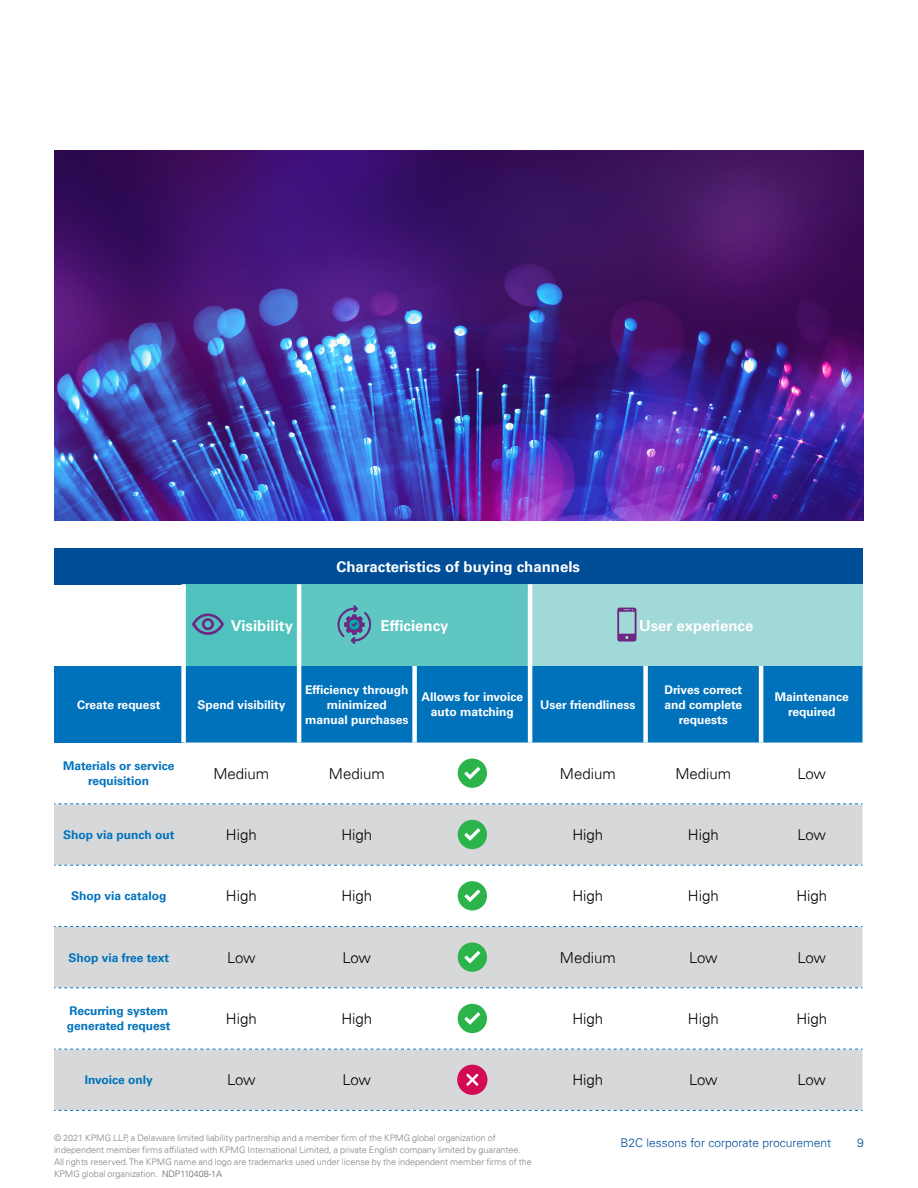
<style>
.page{position:relative;width:918px;height:1188px;background:#fff}
.page>*{position:absolute;margin:0;border:0;box-sizing:border-box;transform-origin:0 0}
.t1{font:300 15px "Univers 45";color:#000}
.t2{font:700 15px "Univers 65";color:#fff}
.t3{font:700 12px/15px "Univers 65";color:#fff;text-align:center}
.t4{font:700 12px/15px "Univers 65";color:#0072bc;text-align:center}
.t5{font:300 12px "Univers 45";color:#004e98}
.t6{font:300 9px/12px "Univers 45";color:#808285}
.s1{color:#636466}
</style>
<div class="page">
<div style="left:54px;top:548px;width:808px;height:36px;background:#004e98"></div>
<div style="left:184px;top:584px;width:115px;height:82px;background:#4fc2be"></div>
<div style="left:299px;top:584px;width:231px;height:82px;background:#60c6c2"></div>
<div style="left:530px;top:584px;width:332px;height:82px;background:#a0d9d7"></div>
<div style="left:54px;top:666px;width:130px;height:77px;background:#0072bc"></div>
<div style="left:186px;top:666px;width:676px;height:77px;background:#0072bc"></div>
<svg style="left:54px;top:804px;width:808px;height:306px;fill:#d6d8d9"></svg>
<svg style="left:54px;top:803px;width:808px;height:1px"></svg>
<svg style="left:54px;top:865px;width:808px;height:1px"></svg>
<svg style="left:54px;top:926px;width:808px;height:1px"></svg>
<svg style="left:54px;top:987px;width:808px;height:1px"></svg>
<svg style="left:54px;top:1049px;width:808px;height:1px"></svg>
<svg style="left:54px;top:1110px;width:808px;height:1px"></svg>
<div style="left:181px;top:666px;width:5px;height:77px;background:#fff"></div>
<hr style="left:297px;top:666px;width:4px;height:77px;background:#fff">
<div style="left:412px;top:666px;width:5px;height:77px;background:#fff"></div>
<hr style="left:528px;top:666px;width:4px;height:77px;background:#fff">
<div style="left:181px;top:584px;width:5px;height:82px;background:#fff"></div>
<hr style="left:297px;top:584px;width:4px;height:82px;background:#fff">
<hr style="left:528px;top:584px;width:4px;height:82px;background:#fff">
<div style="left:643px;top:666px;width:5px;height:77px;background:#fff"></div>
<hr style="left:759px;top:666px;width:4px;height:77px;background:#fff">
<svg style="left:458px;top:759px;width:29px;height:29px"></svg>
<svg style="left:458px;top:820px;width:29px;height:29px"></svg>
<svg style="left:458px;top:881px;width:29px;height:29px"></svg>
<svg style="left:458px;top:942px;width:29px;height:30px"></svg>
<svg style="left:458px;top:1004px;width:29px;height:29px"></svg>
<div style="left:457px;top:1065px;width:30px;height:30px;background:#d30b55;border-radius:50%"></div>
<svg style="left:466px;top:1074px;width:12px;height:12px"></svg>
<svg style="left:192px;top:613px;width:32px;height:22px"></svg>
<svg style="left:337px;top:605px;width:34px;height:39px"></svg>
<svg style="left:617px;top:608px;width:19px;height:34px"></svg>
<img style="left:54px;top:151px;width:810px;height:369px">
<h1 class="t2" style="left:336px;top:558px;width:245px">Characteristics of buying channels</h1>
<h1 class="t2" style="left:231px;top:617px;width:64px">Visibility</h1>
<h1 class="t2" style="left:381px;top:617px;width:69px">Efficiency</h1>
<h1 class="t2" style="left:639px;top:617px;width:116px">User experience</h1>
<h2 class="t3" style="left:77px;top:697px;width:85px">Create request</h2>
<h2 class="t3" style="left:197px;top:697px;width:90px">Spend visibility</h2>
<h2 class="t3" style="left:305px;top:682px;width:105px">Efficiency through minimized manual purchases</h2>
<h2 class="t3" style="left:421px;top:690px;width:103px">Allows for invoice auto matching</h2>
<h2 class="t3" style="left:540px;top:697px;width:97px">User friendliness</h2>
<h2 class="t3" style="left:664px;top:682px;width:79px">Drives correct and complete requests</h2>
<h2 class="t3" style="left:775px;top:690px;width:75px">Maintenance required</h2>
<h2 class="t4" style="left:63px;top:759px;width:113px">Materials or service requisition</h2>
<h1 class="t1" style="left:213px;top:764px;width:57px">Medium</h1>
<h1 class="t1" style="left:329px;top:764px;width:57px">Medium</h1>
<h1 class="t1" style="left:560px;top:764px;width:57px">Medium</h1>
<h1 class="t1" style="left:675px;top:764px;width:57px">Medium</h1>
<h1 class="t1" style="left:798px;top:764px;width:30px">Low</h1>
<h2 class="t4" style="left:63px;top:827px;width:113px">Shop via punch out</h2>
<h1 class="t1" style="left:226px;top:826px;width:32px">High</h1>
<h1 class="t1" style="left:341px;top:826px;width:32px">High</h1>
<h1 class="t1" style="left:572px;top:826px;width:32px">High</h1>
<h1 class="t1" style="left:688px;top:826px;width:32px">High</h1>
<h1 class="t1" style="left:798px;top:826px;width:30px">Low</h1>
<h2 class="t4" style="left:71px;top:889px;width:97px">Shop via catalog</h2>
<h1 class="t1" style="left:226px;top:887px;width:32px">High</h1>
<h1 class="t1" style="left:341px;top:887px;width:32px">High</h1>
<h1 class="t1" style="left:572px;top:887px;width:32px">High</h1>
<h1 class="t1" style="left:688px;top:887px;width:32px">High</h1>
<h1 class="t1" style="left:796px;top:887px;width:32px">High</h1>
<h2 class="t4" style="left:68px;top:950px;width:102px">Shop via free text</h2>
<h1 class="t1" style="left:227px;top:948px;width:30px">Low</h1>
<h1 class="t1" style="left:343px;top:948px;width:30px">Low</h1>
<h1 class="t1" style="left:560px;top:948px;width:57px">Medium</h1>
<h1 class="t1" style="left:689px;top:948px;width:30px">Low</h1>
<h1 class="t1" style="left:798px;top:948px;width:30px">Low</h1>
<h2 class="t4" style="left:67px;top:1004px;width:105px;text-align:left">Recurring system generated request</h2>
<h1 class="t1" style="left:226px;top:1010px;width:32px">High</h1>
<h1 class="t1" style="left:341px;top:1010px;width:32px">High</h1>
<h1 class="t1" style="left:572px;top:1010px;width:32px">High</h1>
<h1 class="t1" style="left:688px;top:1010px;width:32px">High</h1>
<h1 class="t1" style="left:796px;top:1010px;width:32px">High</h1>
<h2 class="t4" style="left:85px;top:1073px;width:70px">Invoice only</h2>
<h1 class="t1" style="left:227px;top:1071px;width:30px">Low</h1>
<h1 class="t1" style="left:343px;top:1071px;width:30px">Low</h1>
<h1 class="t1" style="left:572px;top:1071px;width:32px">High</h1>
<h1 class="t1" style="left:689px;top:1071px;width:30px">Low</h1>
<h1 class="t1" style="left:798px;top:1071px;width:30px">Low</h1>
<p class="t6" style="left:54px;top:1132px;width:479px">© 2021 KPMG LLP, a Delaware limited liability partnership and a member firm of the KPMG global organization of independent member firms affiliated with KPMG International Limited, a private English company limited by guarantee.<br>All rights reserved. The KPMG name and logo are trademarks used under license by the independent member firms of the KPMG global organization. <span class="s1">NDP110408-1A</span></p>
<h2 class="t5" style="left:621px;top:1136px;width:212px">B2C lessons for corporate procurement</h2>
<h2 class="t5" style="left:857px;top:1136px;width:8px">9</h2>
</div>
